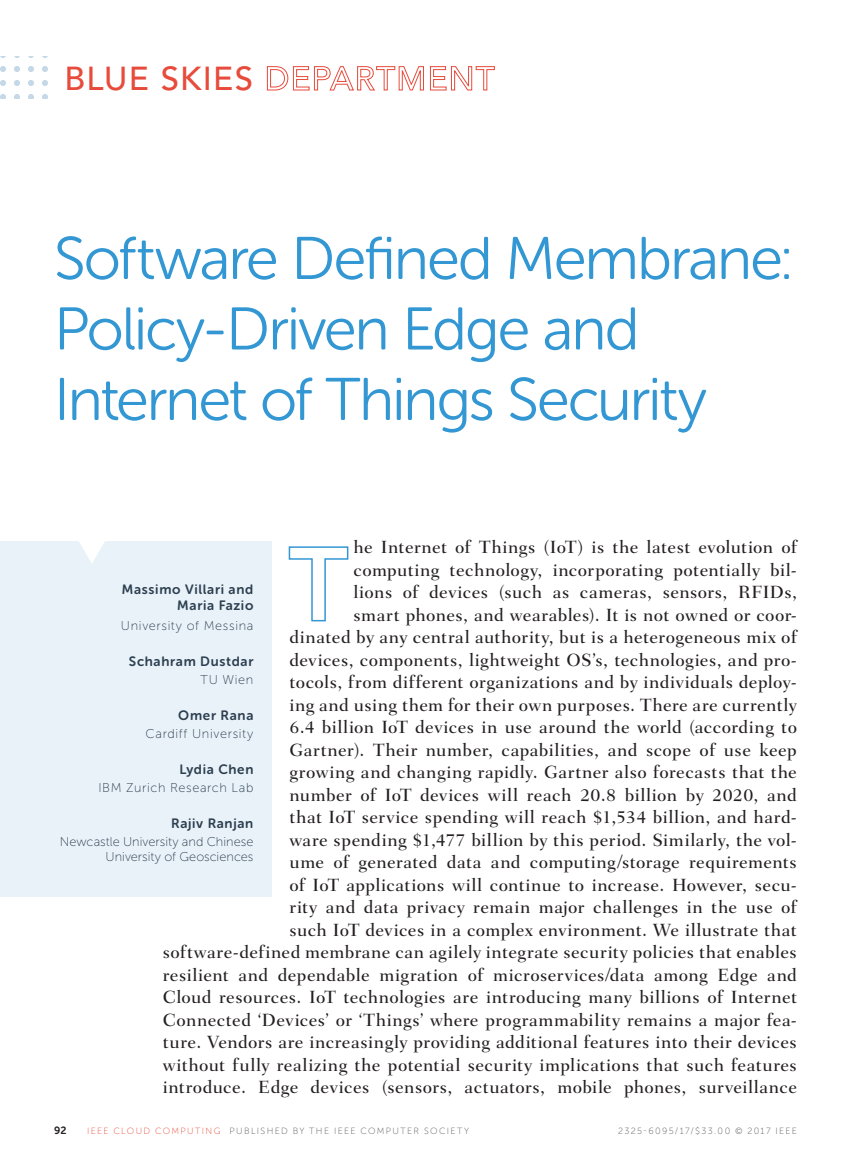
<style>
.page{position:relative;width:851px;height:1161px;background:#fff}
.page>*{position:absolute;margin:0;border:0;box-sizing:border-box;transform-origin:0 0}
.t1{font:60px/70.5px "Museo Sans Rounded 300";letter-spacing:-.035em;color:#3297d3}
.t2{font:500 33px "Avenir LT Std";letter-spacing:.035em;color:#e74b3b}
.t3{font:500 18px/22.5px "Fairfield LT Std";letter-spacing:.025em;color:#231f20;text-align:right}
.t4{font:13.5px/16.2px "Museo Sans Rounded 700";letter-spacing:.05em;color:#2c3f50;text-align:right}
.t5{font:12.75px "Museo Sans 100";letter-spacing:.035em;color:#2c3f50}
.t6{font:12.75px/15.3px "Museo Sans 100";color:#2c3f50;text-align:right}
.t7{font:10.5px "Museo Sans 700";color:#231f20}
.t8{font:9px "Museo Sans 100";letter-spacing:.15em;color:#57585a}
.s1{color:#e74b3b}
</style>
<div class="page">
<div style="left:0;top:541px;width:271px;height:356px;background:#eaf2f9"></div>
<svg style="left:79px;top:541px;width:26px;height:22px"></svg>
<svg style="left:288px;top:546px;width:61px;height:76px"></svg>
<svg style="left:267px;top:66px;width:228px;height:25px"></svg>
<svg style="left:0;top:57px;width:48px;height:41px"></svg>
<h2 class="t2" style="left:64px;top:60px;width:190px">BLUE SKIES</h2>
<h1 class="t1" style="left:54px;top:224px;width:740px">Software Defined Membrane:<br>Policy-Driven Edge and<br>Internet of Things Security</h1>
<p class="t3" style="left:163px;top:536px;width:635px">he Internet of Things (IoT) is the latest evolution of<br>computing technology, incorporating potentially bil-<br>lions of devices (such as cameras, sensors, RFIDs,<br>smart phones, and wearables). It is not owned or coor-<br>dinated by any central authority, but is a heterogeneous mix of<br>devices, components, lightweight OS’s, technologies, and pro-<br>tocols, from different organizations and by individuals deploy-<br>ing and using them for their own purposes. There are currently<br>6.4 billion IoT devices in use around the world (according to<br>Gartner). Their number, capabilities, and scope of use keep<br>growing and changing rapidly. Gartner also forecasts that the<br>number of IoT devices will reach 20.8 billion by 2020, and<br>that IoT service spending will reach $1,534 billion, and hard-<br>ware spending $1,477 billion by this period. Similarly, the vol-<br>ume of generated data and computing/storage requirements<br>of IoT applications will continue to increase. However, secu-<br>rity and data privacy remain major challenges in the use of<br>such IoT devices in a complex environment. We illustrate that software-defined membrane can agilely integrate security policies that enables resilient and dependable migration of microservices/data among Edge and Cloud resources. IoT technologies are introducing many billions of Internet Connected ‘Devices’ or ‘Things’ where programmability remains a major fea&shy;ture. Vendors are increasingly providing additional features into their devices without fully realizing the potential security implications that such features introduce. Edge devices (sensors, actuators, mobile phones, surveillance</p>
<p class="t4" style="left:122px;top:581px;width:133px">Massimo Villari and<br>Maria Fazio</p>
<p class="t5" style="left:121px;top:619px;width:134px">University of Messina</p>
<p class="t4" style="left:129px;top:653px;width:126px">Schahram Dustdar</p>
<p class="t5" style="left:200px;top:673px;width:54px">TU Wien</p>
<p class="t4" style="left:178px;top:707px;width:77px">Omer Rana</p>
<p class="t5" style="left:145px;top:727px;width:109px">Cardiff University</p>
<p class="t4" style="left:179px;top:761px;width:76px">Lydia Chen</p>
<p class="t5" style="left:98px;top:781px;width:156px">IBM Zurich Research Lab</p>
<p class="t4" style="left:171px;top:815px;width:84px">Rajiv Ranjan</p>
<p class="t6" style="left:60px;top:834px;width:195px">Newcastle University and Chinese<br>University of Geosciences</p>
<p class="t7" style="left:54px;top:1125px;width:14px">92</p>
<p class="t8" style="left:87px;top:1126px;width:384px"><span class="s1">IEEE CLOUD COMPUTING</span> PUBLISHED BY THE IEEE COMPUTER SOCIETY</p>
<p class="t8" style="left:618px;top:1126px;width:180px">2325-6095/17/$33.00 © 2017 IEEE</p>
</div>
